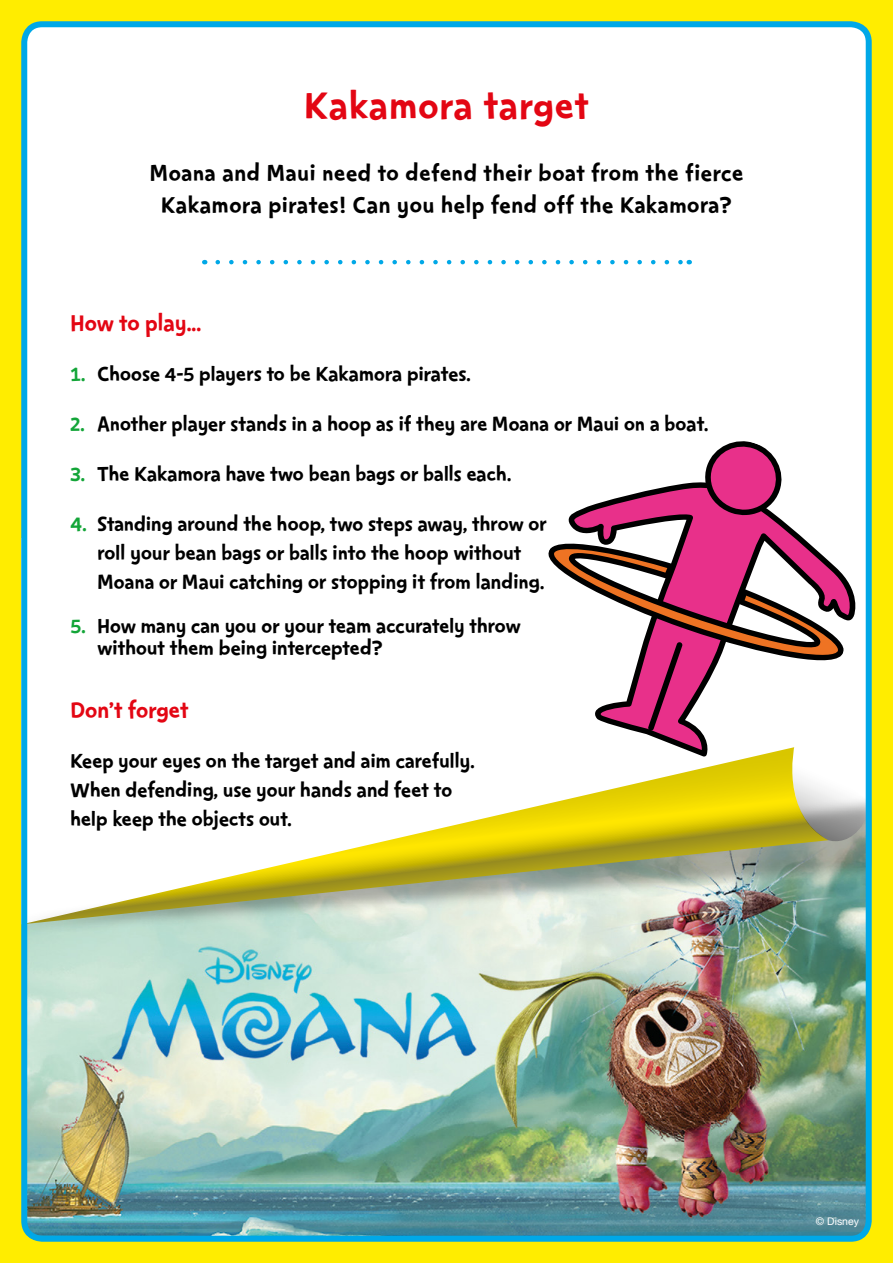
<style>
.page{position:relative;width:893px;height:1263px;background:#ffed00}
.page>*{position:absolute;margin:0;border:0;box-sizing:border-box;transform-origin:0 0}
.t1{font:45px "Change 4 Life Text";letter-spacing:-.005em;color:#e30613}
.t2{font:27px/32.4px "Change 4 Life Text";color:#000;text-align:center}
.t3{font:27px "Change 4 Life Text";letter-spacing:-.02em;color:#e30613}
.t4{font:24px/28.8px "Change 4 Life Text";letter-spacing:-.02em;color:#000}
.t5{font:10.5px "Helvetica Neue";color:#fff}
.s1{color:#13a538}
</style>
<div class="page">
<div style="left:23px;top:23px;width:847px;height:1216px;background:#fff;border-radius:18px"></div>
<img style="left:23px;top:974px;width:847px;height:267px">
<img style="left:28px;top:841px;width:837px;height:133px">
<svg style="left:28px;top:789px;width:800px;height:135px"></svg>
<svg style="left:792px;top:789px;width:73px;height:52px;background:#bcb99c"></svg>
<svg style="left:218px;top:260px;width:464px;height:4px"></svg>
<svg style="left:568px;top:482px;width:288px;height:307px"></svg>
<svg style="left:647px;top:680px;width:36px;height:51px;background:#bd2770"></svg>
<svg style="left:695px;top:441px;width:96px;height:83px"></svg>
<svg style="left:548px;top:524px;width:304px;height:156px"></svg>
<div style="left:21px;top:21px;width:851px;height:1221px;border:6px solid #00a8e7;border-radius:18px"></div>
<h1 class="t1" style="left:304px;top:88px;width:287px">Kakamora target</h1>
<p class="t2" style="left:149px;top:158px;width:596px">Moana and Maui need to defend their boat from the fierce<br>Kakamora pirates! Can you help fend off the Kakamora?</p>
<p class="t3" style="left:70px;top:312px;width:133px">How to play...</p>
<p class="t4" style="left:70px;top:361px;width:402px"><span class="s1">1.</span> Choose 4-5 players to be Kakamora pirates.</p>
<p class="t4" style="left:70px;top:411px;width:640px"><span class="s1">2.</span> Another player stands in a hoop as if they are Moana or Maui on a boat.</p>
<p class="t4" style="left:70px;top:461px;width:443px"><span class="s1">3.</span> The Kakamora have two bean bags or balls each.</p>
<p class="t4" style="left:97px;top:511px;width:451px;text-indent:-27px"><span class="s1">4.</span> Standing around the hoop, two steps away, throw or roll your bean bags or balls into the hoop without<br>Moana or Maui catching or stopping it from landing.</p>
<p class="t4" style="left:97px;top:616px;width:425px;line-height:22.5px;text-indent:-27px"><span class="s1">5.</span> How many can you or your team accurately throw without them being intercepted?</p>
<p class="t3" style="left:70px;top:699px;width:120px">Don’t forget</p>
<p class="t4" style="left:70px;top:748px;width:406px">Keep your eyes on the target and aim carefully.<br>When defending, use your hands and feet to help keep the objects out.</p>
<p class="t5" style="left:816px;top:1213px;width:45px">© Disney</p>
</div>
